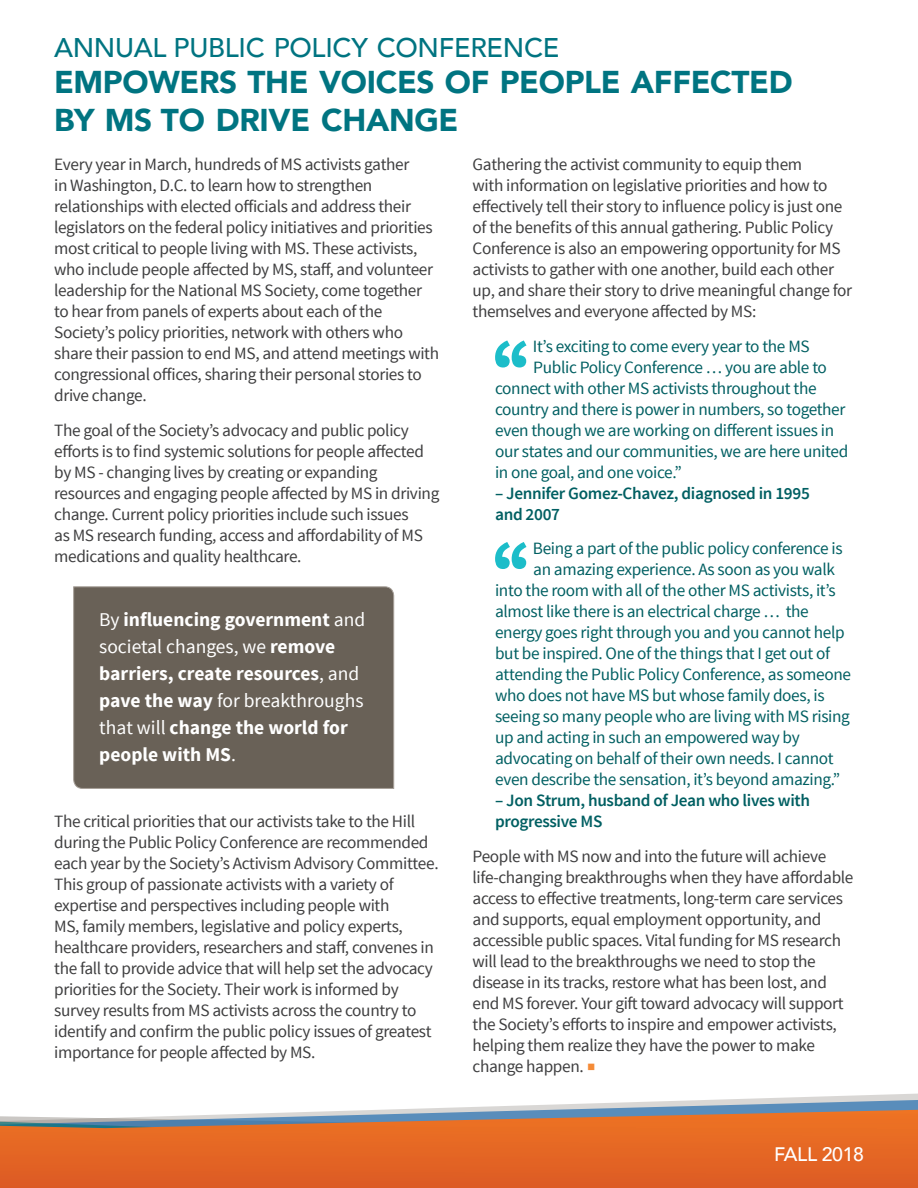
<style>
.page{position:relative;width:918px;height:1188px;background:#fff}
.page>*{position:absolute;margin:0;border:0;box-sizing:border-box;transform-origin:0 0}
.t1{font:900 31.5px/37.8px "Avenir";letter-spacing:-.01em;color:#007481}
.t2{font:500 27px "Avenir";letter-spacing:-.01em;color:#007481}
.t3{font:700 19.5px/27px "Source Sans Pro";color:#fff}
.t4{font:500 19.5px "Avenir";letter-spacing:-.02em;color:#fff}
.t5{font:17.25px/21px "Source Sans Pro";letter-spacing:-.02em;color:#3e3e3f}
.t6{font:17.25px "Source Sans Pro";letter-spacing:-.02em;color:#005f62}
.t7{font:600 17.25px/21px "Source Sans Pro";letter-spacing:-.02em;color:#005f62}
.s1{font-weight:400}
.s2{font-size:31.5px;color:#f58b37}
</style>
<div class="page">
<svg style="left:579px;top:1093px;width:339px;height:11px"></svg>
<svg style="left:0;top:1104px;width:918px;height:84px;background:#d87644"></svg>
<svg style="left:495px;top:340px;width:32px;height:28px"></svg>
<svg style="left:495px;top:542px;width:32px;height:27px"></svg>
<div style="left:73px;top:586px;width:321px;height:203px;background:#696157"></div>
<h2 class="t2" style="left:54px;top:24px;width:507px">ANNUAL PUBLIC POLICY CONFERENCE</h2>
<h1 class="t1" style="left:54px;top:62px;width:740px">EMPOWERS THE VOICES OF PEOPLE AFFECTED<br>BY MS TO DRIVE CHANGE</h1>
<p class="t5" style="left:54px;top:154px;width:386px">Every year in March, hundreds of MS activists gather<br>in Washington, D.C. to learn how to strengthen relationships with elected officials and address their legislators on the federal policy initiatives and priorities most critical to people living with MS. These activists, who include people affected by MS, staff, and volunteer leadership for the National MS Society, come together to hear from panels of experts about each of the Society’s policy priorities, network with others who share their passion to end MS, and attend meetings with congressional offices, sharing their personal stories to drive change.</p>
<p class="t5" style="left:54px;top:420px;width:387px">The goal of the Society’s advocacy and public policy efforts is to find systemic solutions for people affected by MS - changing lives by creating or expanding resources and engaging people affected by MS in driving change. Current policy priorities include such issues<br>as MS research funding, access and affordability of MS medications and quality healthcare.</p>
<p class="t3" style="left:99px;top:607px;width:268px"><span class="s1">By</span> influencing government <span class="s1">and societal changes, we</span> remove barriers, create resources<span class="s1">, and </span>pave the way <span class="s1">for breakthroughs that will</span> change the world for people with MS<span class="s1">.</span></p>
<p class="t5" style="left:54px;top:811px;width:386px">The critical priorities that our activists take to the Hill during the Public Policy Conference are recommended each year by the Society’s Activism Advisory Committee.<br>This group of passionate activists with a variety of expertise and perspectives including people with<br>MS, family members, legislative and policy experts, healthcare providers, researchers and staff, convenes in the fall to provide advice that will help set the advocacy priorities for the Society. Their work is informed by survey results from MS activists across the country to identify and confirm the public policy issues of greatest importance for people affected by MS.</p>
<p class="t5" style="left:473px;top:154px;width:381px">Gathering the activist community to equip them<br>with information on legislative priorities and how to effectively tell their story to influence policy is just one of the benefits of this annual gathering. Public Policy Conference is also an empowering opportunity for MS activists to gather with one another, build each other up, and share their story to drive meaningful change for themselves and everyone affected by MS:</p>
<p class="t6" style="left:533px;top:335px;width:278px">It’s exciting to come every year to the MS</p>
<p class="t6" style="left:533px;top:356px;width:295px">Public Policy Conference … you are able to</p>
<p class="t6" style="left:495px;top:377px;width:323px">connect with other MS activists throughout the</p>
<p class="t6" style="left:495px;top:398px;width:352px">country and there is power in numbers, so together</p>
<p class="t6" style="left:495px;top:419px;width:341px">even though we are working on different issues in</p>
<p class="t6" style="left:495px;top:440px;width:355px">our states and our communities, we are here united</p>
<p class="t6" style="left:495px;top:461px;width:188px">in one goal, and one voice.”</p>
<p class="t7" style="left:495px;top:483px;width:316px">– Jennifer Gomez-Chavez, diagnosed in 1995 and 2007</p>
<p class="t6" style="left:533px;top:538px;width:311px">Being a part of the public policy conference is</p>
<p class="t6" style="left:533px;top:559px;width:303px">an amazing experience. As soon as you walk</p>
<p class="t6" style="left:495px;top:580px;width:342px">into the room with all of the other MS activists, it’s</p>
<p class="t6" style="left:495px;top:601px;width:315px">almost like there is an electrical charge … the</p>
<p class="t6" style="left:495px;top:622px;width:351px">energy goes right through you and you cannot help</p>
<p class="t6" style="left:495px;top:643px;width:336px">but be inspired. One of the things that I get out of</p>
<p class="t6" style="left:495px;top:664px;width:358px">attending the Public Policy Conference, as someone</p>
<p class="t6" style="left:495px;top:685px;width:331px">who does not have MS but whose family does, is</p>
<p class="t6" style="left:495px;top:706px;width:356px">seeing so many people who are living with MS rising</p>
<p class="t6" style="left:495px;top:727px;width:306px">up and acting in such an empowered way by</p>
<p class="t6" style="left:495px;top:748px;width:340px">advocating on behalf of their own needs. I cannot</p>
<p class="t6" style="left:495px;top:769px;width:347px">even describe the sensation, it’s beyond amazing.”</p>
<p class="t7" style="left:495px;top:790px;width:316px">– Jon Strum, husband of Jean who lives with progressive MS</p>
<p class="t5" style="left:473px;top:846px;width:382px">People with MS now and into the future will achieve life-changing breakthroughs when they have affordable access to effective treatments, long-term care services and supports, equal employment opportunity, and accessible public spaces. Vital funding for MS research will lead to the breakthroughs we need to stop the disease in its tracks, restore what has been lost, and end MS forever. Your gift toward advocacy will support the Society’s efforts to inspire and empower activists, helping them realize they have the power to make change happen. <span class="s2">■</span></p>
<p class="t4" style="left:774px;top:1137px;width:91px">FALL 2018</p>
</div>
